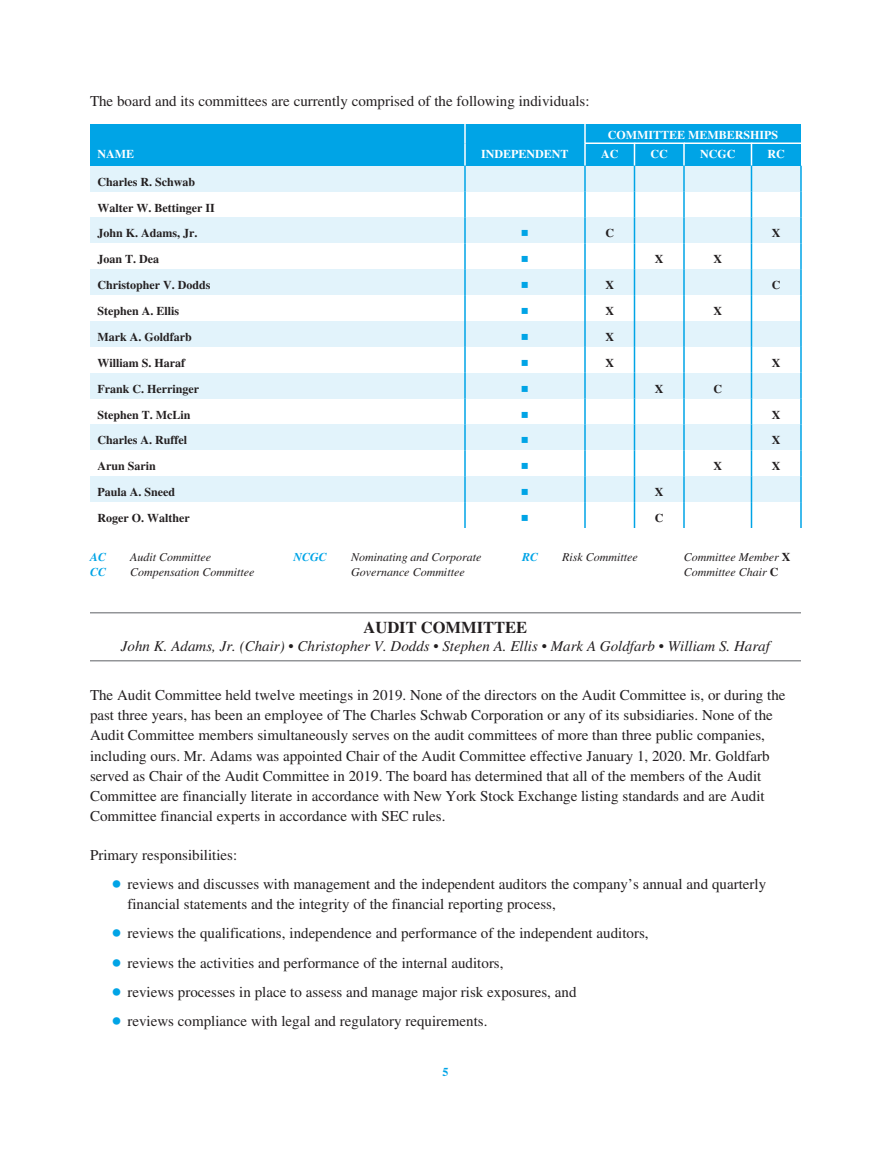
<style>
.page{position:relative;width:891px;height:1161px;background:#fff}
.page>*{position:absolute;margin:0;border:0;box-sizing:border-box;transform-origin:0 0}
.t1{font:700 16.5px "Times";color:#231f20}
.t2{font:15px/20.2px "Times";color:#231f20}
.t3{font:italic 15px "Times";color:#231f20}
.t4{font:700 12px/26px "Times";color:#231f20}
.t5{font:italic 12px/15px "Times";color:#231f20}
.t6{font:700 12px "Times";color:#fff}
.t7{font:12px "Universal Newswith Comm Pi";color:#00a4e6}
.t8{font:italic 700 12px/15px "Times";color:#00a4e6}
.t9{font:700 12px "Times";color:#00a4e6}
.s1{font-weight:700;font-style:normal}
.s2{font-family:"III Special Char";color:#00a4e6}
</style>
<div class="page">
<div style="left:90px;top:124px;width:711px;height:42px;background:#00a4e6"></div>
<div style="left:90px;top:166px;width:711px;height:26px;background:#e2f3fb"></div>
<div style="left:90px;top:218px;width:711px;height:25px;background:#e2f3fb"></div>
<div style="left:90px;top:269px;width:711px;height:26px;background:#e2f3fb"></div>
<div style="left:90px;top:321px;width:711px;height:26px;background:#e2f3fb"></div>
<div style="left:90px;top:373px;width:711px;height:26px;background:#e2f3fb"></div>
<div style="left:90px;top:424px;width:711px;height:26px;background:#e2f3fb"></div>
<div style="left:90px;top:476px;width:711px;height:26px;background:#e2f3fb"></div>
<svg style="left:464px;top:124px;width:2px;height:18px"></svg>
<hr style="left:464px;top:144px;width:2px;height:21px;background:#fff">
<hr style="left:752px;top:142px;width:48px;height:2px;background:#fff">
<hr style="left:464px;top:166px;width:2px;height:25px;background:#00a4e6">
<hr style="left:800px;top:166px;width:2px;height:25px;background:#00a4e6">
<hr style="left:464px;top:192px;width:2px;height:25px;background:#00a4e6">
<hr style="left:800px;top:192px;width:2px;height:25px;background:#00a4e6">
<hr style="left:464px;top:218px;width:2px;height:25px;background:#00a4e6">
<hr style="left:800px;top:218px;width:2px;height:25px;background:#00a4e6">
<hr style="left:464px;top:244px;width:2px;height:24px;background:#00a4e6">
<hr style="left:800px;top:244px;width:2px;height:24px;background:#00a4e6">
<hr style="left:464px;top:270px;width:2px;height:24px;background:#00a4e6">
<hr style="left:800px;top:270px;width:2px;height:24px;background:#00a4e6">
<hr style="left:464px;top:296px;width:2px;height:24px;background:#00a4e6">
<hr style="left:800px;top:296px;width:2px;height:24px;background:#00a4e6">
<hr style="left:464px;top:322px;width:2px;height:24px;background:#00a4e6">
<hr style="left:800px;top:322px;width:2px;height:24px;background:#00a4e6">
<hr style="left:464px;top:348px;width:2px;height:24px;background:#00a4e6">
<hr style="left:800px;top:348px;width:2px;height:24px;background:#00a4e6">
<hr style="left:464px;top:374px;width:2px;height:24px;background:#00a4e6">
<hr style="left:800px;top:374px;width:2px;height:24px;background:#00a4e6">
<hr style="left:464px;top:399px;width:2px;height:25px;background:#00a4e6">
<hr style="left:800px;top:399px;width:2px;height:25px;background:#00a4e6">
<hr style="left:464px;top:425px;width:2px;height:25px;background:#00a4e6">
<hr style="left:800px;top:425px;width:2px;height:25px;background:#00a4e6">
<hr style="left:464px;top:451px;width:2px;height:25px;background:#00a4e6">
<hr style="left:800px;top:451px;width:2px;height:25px;background:#00a4e6">
<hr style="left:464px;top:477px;width:2px;height:24px;background:#00a4e6">
<hr style="left:800px;top:477px;width:2px;height:24px;background:#00a4e6">
<hr style="left:464px;top:503px;width:2px;height:24px;background:#00a4e6">
<svg style="left:584px;top:124px;width:169px;height:403px"></svg>
<hr style="left:800px;top:503px;width:2px;height:24px;background:#00a4e6">
<hr style="left:90px;top:612px;width:711px;height:2px;background:#939598">
<hr style="left:90px;top:660px;width:711px;height:2px;background:#939598">
<p class="t2" style="left:90px;top:92px;width:501px">The board and its committees are currently comprised of the following individuals:</p>
<p class="t6" style="left:608px;top:130px;width:172px">COMMITTEE MEMBERSHIPS</p>
<p class="t6" style="left:98px;top:150px;width:38px">NAME</p>
<p class="t6" style="left:481px;top:150px;width:89px">INDEPENDENT</p>
<p class="t6" style="left:601px;top:150px;width:19px">AC</p>
<p class="t6" style="left:651px;top:150px;width:19px">CC</p>
<p class="t6" style="left:700px;top:150px;width:37px">NCGC</p>
<p class="t6" style="left:768px;top:150px;width:19px">RC</p>
<p class="t4" style="left:98px;top:170px;width:119px">Charles R. Schwab<br>Walter W. Bettinger II<br>John K. Adams, Jr.</p>
<p class="t7" style="left:522px;top:228px;width:8px">-</p>
<p class="t4" style="left:605px;top:221px;width:10px">C</p>
<p class="t4" style="left:772px;top:221px;width:10px">X</p>
<p class="t4" style="left:98px;top:247px;width:63px">Joan T. Dea</p>
<p class="t7" style="left:522px;top:254px;width:8px">-</p>
<p class="t4" style="left:655px;top:247px;width:10px">X</p>
<p class="t4" style="left:713px;top:247px;width:10px">X</p>
<p class="t4" style="left:98px;top:273px;width:115px">Christopher V. Dodds</p>
<p class="t7" style="left:522px;top:280px;width:8px">-</p>
<p class="t4" style="left:605px;top:273px;width:10px">X</p>
<p class="t4" style="left:772px;top:273px;width:10px">C</p>
<p class="t4" style="left:98px;top:299px;width:83px">Stephen A. Ellis</p>
<p class="t7" style="left:522px;top:306px;width:8px">-</p>
<p class="t4" style="left:605px;top:299px;width:10px">X</p>
<p class="t4" style="left:713px;top:299px;width:10px">X</p>
<p class="t4" style="left:98px;top:325px;width:96px">Mark A. Goldfarb</p>
<p class="t7" style="left:522px;top:332px;width:8px">-</p>
<p class="t4" style="left:605px;top:325px;width:10px">X</p>
<p class="t4" style="left:98px;top:351px;width:89px">William S. Haraf</p>
<p class="t7" style="left:522px;top:358px;width:8px">-</p>
<p class="t4" style="left:605px;top:351px;width:10px">X</p>
<p class="t4" style="left:772px;top:351px;width:10px">X</p>
<p class="t4" style="left:98px;top:377px;width:103px">Frank C. Herringer</p>
<p class="t7" style="left:522px;top:383px;width:8px">-</p>
<p class="t4" style="left:655px;top:377px;width:10px">X</p>
<p class="t4" style="left:713px;top:377px;width:10px">C</p>
<p class="t4" style="left:98px;top:403px;width:95px">Stephen T. McLin</p>
<p class="t7" style="left:522px;top:409px;width:8px">-</p>
<p class="t4" style="left:772px;top:403px;width:10px">X</p>
<p class="t4" style="left:98px;top:428px;width:91px">Charles A. Ruffel</p>
<p class="t7" style="left:522px;top:435px;width:8px">-</p>
<p class="t4" style="left:772px;top:428px;width:10px">X</p>
<p class="t4" style="left:98px;top:454px;width:60px">Arun Sarin</p>
<p class="t7" style="left:522px;top:461px;width:8px">-</p>
<p class="t4" style="left:713px;top:454px;width:10px">X</p>
<p class="t4" style="left:772px;top:454px;width:10px">X</p>
<p class="t4" style="left:98px;top:480px;width:79px">Paula A. Sneed</p>
<p class="t7" style="left:522px;top:487px;width:8px">-</p>
<p class="t4" style="left:655px;top:480px;width:10px">X</p>
<p class="t4" style="left:98px;top:506px;width:94px">Roger O. Walther</p>
<p class="t7" style="left:522px;top:513px;width:8px">-</p>
<p class="t4" style="left:655px;top:506px;width:10px">C</p>
<p class="t8" style="left:90px;top:551px;width:18px">AC<br>CC</p>
<p class="t5" style="left:130px;top:551px;width:126px">Audit Committee<br>Compensation Committee</p>
<p class="t8" style="left:294px;top:551px;width:35px">NCGC</p>
<p class="t5" style="left:351px;top:551px;width:132px">Nominating and Corporate<br>Governance Committee</p>
<p class="t8" style="left:522px;top:551px;width:18px">RC</p>
<p class="t5" style="left:562px;top:551px;width:77px">Risk Committee</p>
<p class="t5" style="left:684px;top:551px;width:108px">Committee Member <span class="s1">X<br></span>Committee Chair <span class="s1">C</span></p>
<p class="t1" style="left:364px;top:621px;width:165px">AUDIT COMMITTEE</p>
<p class="t3" style="left:121px;top:641px;width:650px">John K. Adams, Jr. (Chair) • Christopher V. Dodds • Stephen A. Ellis • Mark A Goldfarb • William S. Haraf</p>
<p class="t2" style="left:90px;top:686px;width:697px">The Audit Committee held twelve meetings in 2019. None of the directors on the Audit Committee is, or during the past three years, has been an employee of The Charles Schwab Corporation or any of its subsidiaries. None of the Audit Committee members simultaneously serves on the audit committees of more than three public companies, including ours. Mr. Adams was appointed Chair of the Audit Committee effective January 1, 2020. Mr. Goldfarb served as Chair of the Audit Committee in 2019. The board has determined that all of the members of the Audit Committee are financially literate in accordance with New York Stock Exchange listing standards and are Audit Committee financial experts in accordance with SEC rules.</p>
<p class="t2" style="left:112px;top:841px;width:655px;line-height:29.2px;text-indent:-22px">Primary responsibilities:<br><span class="s2">Š</span> reviews and discusses with management and the independent auditors the company’s annual and quarterly</p>
<p class="t2" style="left:112px;top:891px;width:538px;line-height:29.2px;text-indent:15px">financial statements and the integrity of the financial reporting process,<br><span class="s2">Š</span> reviews the qualifications, independence and performance of the independent auditors, <span class="s2">Š</span> reviews the activities and performance of the internal auditors,<br><span class="s2">Š</span> reviews processes in place to assess and manage major risk exposures, and<br><span class="s2">Š</span> reviews compliance with legal and regulatory requirements.</p>
<p class="t9" style="left:442px;top:1067px;width:7px">5</p>
</div>
